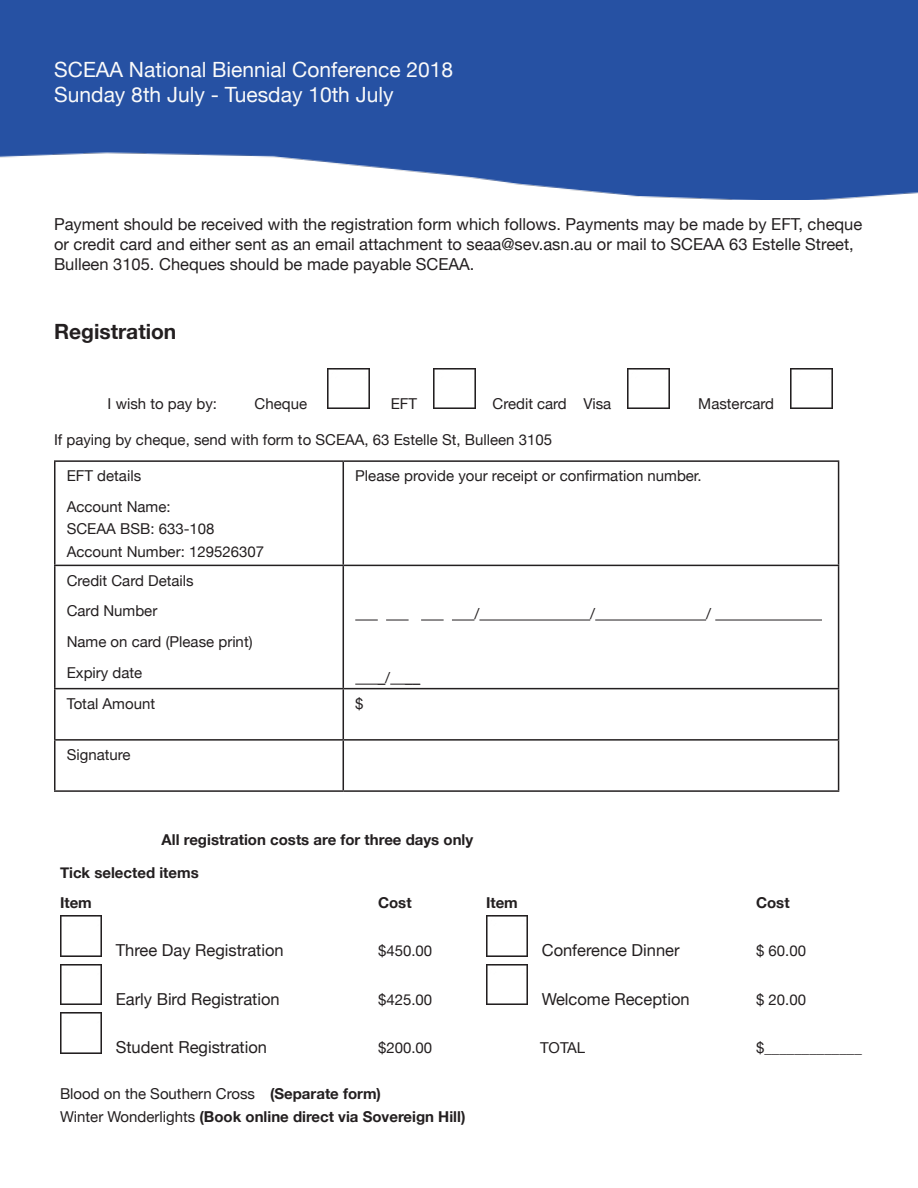
<style>
.page{position:relative;width:918px;height:1188px;background:#fff}
.page>*{position:absolute;margin:0;border:0;box-sizing:border-box;transform-origin:0 0}
.t1{font:21px "Helvetica Neue";color:#fafafa}
.Body_Text{font:700 21px "Helvetica Neue";color:#231f20}
.Table_Paragraph{font:16.5px/19.8px "Helvetica Neue";color:#231f20}
.Table_Paragraph-2{font:15px/22.2px "Helvetica Neue";color:#231f20}
.Body_Text-2{font:15px "Helvetica Neue";color:#231f20}
.Table_Paragraph-3{font:700 15px "Helvetica Neue";color:#231f20}
.Heading_1{font:700 15px "Helvetica Neue";color:#231f20}
.s1{font-weight:700}
.s2{font-weight:400}
</style>
<div class="page">
<img style="left:328px;top:368px;width:42px;height:41px">
<img style="left:434px;top:368px;width:42px;height:41px">
<img style="left:628px;top:368px;width:42px;height:41px">
<img style="left:791px;top:368px;width:42px;height:41px">
<hr style="left:54px;top:460px;width:289px;height:2px;background:#231f20">
<hr style="left:54px;top:462px;width:2px;height:103px;background:#231f20">
<hr style="left:343px;top:460px;width:496px;height:2px;background:#231f20">
<hr style="left:343px;top:462px;width:1px;height:103px;background:#231f20">
<hr style="left:838px;top:462px;width:1px;height:103px;background:#231f20">
<hr style="left:54px;top:565px;width:289px;height:1px;background:#231f20">
<hr style="left:54px;top:566px;width:2px;height:122px;background:#231f20">
<hr style="left:343px;top:565px;width:496px;height:1px;background:#231f20">
<hr style="left:343px;top:566px;width:1px;height:122px;background:#231f20">
<hr style="left:838px;top:566px;width:1px;height:122px;background:#231f20">
<hr style="left:54px;top:688px;width:289px;height:1px;background:#231f20">
<hr style="left:54px;top:689px;width:2px;height:50px;background:#231f20">
<hr style="left:343px;top:688px;width:496px;height:1px;background:#231f20">
<hr style="left:343px;top:689px;width:1px;height:50px;background:#231f20">
<hr style="left:838px;top:689px;width:1px;height:50px;background:#231f20">
<hr style="left:54px;top:739px;width:289px;height:2px;background:#231f20">
<hr style="left:54px;top:741px;width:2px;height:49px;background:#231f20">
<hr style="left:343px;top:739px;width:496px;height:2px;background:#231f20">
<hr style="left:343px;top:741px;width:1px;height:49px;background:#231f20">
<hr style="left:838px;top:741px;width:1px;height:49px;background:#231f20">
<hr style="left:54px;top:790px;width:289px;height:2px;background:#231f20">
<hr style="left:343px;top:790px;width:496px;height:2px;background:#231f20">
<svg style="left:355px;top:620px;width:23px;height:1px"></svg>
<svg style="left:386px;top:620px;width:23px;height:1px"></svg>
<svg style="left:421px;top:620px;width:23px;height:1px"></svg>
<svg style="left:452px;top:620px;width:22px;height:1px"></svg>
<hr style="left:479px;top:620px;width:111px;height:1px;background:#221e1f">
<hr style="left:595px;top:620px;width:111px;height:1px;background:#221e1f">
<hr style="left:715px;top:620px;width:107px;height:1px;background:#221e1f">
<hr style="left:355px;top:684px;width:30px;height:1px;background:#221e1f">
<hr style="left:390px;top:684px;width:30px;height:1px;background:#221e1f">
<img style="left:60px;top:916px;width:42px;height:40px">
<img style="left:486px;top:916px;width:42px;height:40px">
<img style="left:60px;top:964px;width:42px;height:41px">
<img style="left:486px;top:964px;width:42px;height:41px">
<img style="left:60px;top:1013px;width:42px;height:40px">
<img style="left:0;top:0;width:918px;height:200px">
<p class="t1" style="left:54px;top:54px;width:401px">SCEAA National Biennial Conference 2018</p>
<p class="t1" style="left:54px;top:79px;width:341px">Sunday 8th July - Tuesday 10th July</p>
<p class="Table_Paragraph" style="left:54px;top:215px;width:810px">Payment should be received with the registration form which follows. Payments may be made by EFT, cheque or credit card and either sent as an email attachment to seaa@sev.asn.au or mail to SCEAA 63 Estelle Street,<br>Bulleen 3105. Cheques should be made payable SCEAA.</p>
<p class="Body_Text" style="left:54px;top:315px;width:124px">Registration</p>
<p class="Body_Text-2" style="left:108px;top:392px;width:111px">I wish to pay by:</p>
<p class="Body_Text-2" style="left:255px;top:392px;width:54px">Cheque</p>
<p class="Body_Text-2" style="left:391px;top:392px;width:28px">EFT</p>
<p class="Body_Text-2" style="left:493px;top:392px;width:120px">Credit card Visa</p>
<p class="Body_Text-2" style="left:698px;top:392px;width:77px">Mastercard</p>
<p class="Body_Text-2" style="left:54px;top:428px;width:500px">If paying by cheque, send with form to SCEAA, 63 Estelle St, Bulleen 3105</p>
<p class="Table_Paragraph-2" style="left:67px;top:466px;width:76px">EFT details</p>
<p class="Table_Paragraph-2" style="left:67px;top:497px;width:149px">Account Name:<br>SCEAA BSB: 633-108</p>
<p class="Table_Paragraph-2" style="left:67px;top:542px;width:199px">Account Number: 129526307</p>
<p class="Table_Paragraph-2" style="left:355px;top:466px;width:348px">Please provide your receipt or confirmation number.</p>
<p class="Table_Paragraph-2" style="left:67px;top:570px;width:128px">Credit Card Details</p>
<p class="Table_Paragraph-2" style="left:67px;top:601px;width:92px">Card Number</p>
<p class="Table_Paragraph-2" style="left:67px;top:632px;width:187px">Name on card (Please print)</p>
<p class="Table_Paragraph-2" style="left:67px;top:663px;width:77px">Expiry date</p>
<p class="Table_Paragraph-2" style="left:67px;top:693px;width:90px">Total Amount</p>
<p class="Table_Paragraph-2" style="left:355px;top:693px;width:10px">$</p>
<p class="Table_Paragraph-2" style="left:67px;top:745px;width:65px">Signature</p>
<p class="Table_Paragraph-2" style="left:378px;top:667px;width:44px">_/ __</p>
<p class="Table_Paragraph-2" style="left:474px;top:603px;width:6px">/</p>
<p class="Table_Paragraph-2" style="left:590px;top:603px;width:6px">/</p>
<p class="Table_Paragraph-2" style="left:706px;top:603px;width:6px">/</p>
<p class="Heading_1" style="left:162px;top:827px;width:313px">All registration costs are for three days only</p>
<p class="Table_Paragraph-3" style="left:60px;top:861px;width:140px">Tick selected items</p>
<p class="Table_Paragraph-3" style="left:60px;top:891px;width:33px">Item</p>
<p class="Table_Paragraph-3" style="left:378px;top:891px;width:35px">Cost</p>
<p class="Table_Paragraph-3" style="left:486px;top:891px;width:33px">Item</p>
<p class="Table_Paragraph-3" style="left:756px;top:891px;width:35px">Cost</p>
<p class="Table_Paragraph" style="left:116px;top:941px;width:170px">Three Day Registration</p>
<p class="Table_Paragraph-2" style="left:378px;top:941px;width:56px">$450.00</p>
<p class="Table_Paragraph" style="left:542px;top:941px;width:139px">Conference Dinner</p>
<p class="Table_Paragraph-2" style="left:756px;top:941px;width:52px">$ 60.00</p>
<p class="Table_Paragraph" style="left:116px;top:990px;width:166px">Early Bird Registration</p>
<p class="Table_Paragraph-2" style="left:378px;top:989px;width:56px">$425.00</p>
<p class="Table_Paragraph" style="left:542px;top:990px;width:149px">Welcome Reception</p>
<p class="Table_Paragraph-2" style="left:756px;top:989px;width:52px">$ 20.00</p>
<p class="Table_Paragraph" style="left:116px;top:1039px;width:153px">Student Registration</p>
<p class="Table_Paragraph-2" style="left:378px;top:1038px;width:56px">$200.00</p>
<p class="Table_Paragraph-2" style="left:540px;top:1038px;width:47px">TOTAL</p>
<p class="Table_Paragraph-2" style="left:756px;top:1038px;width:107px">$_____________</p>
<p class="Table_Paragraph-2" style="left:60px;top:1083px;width:323px">Blood on the Southern Cross <span class="s1">(Separate form)</span></p>
<p class="Table_Paragraph-3" style="left:60px;top:1105px;width:407px"><span class="s2">Winter Wonderlights</span> (Book online direct via Sovereign Hill)</p>
</div>
